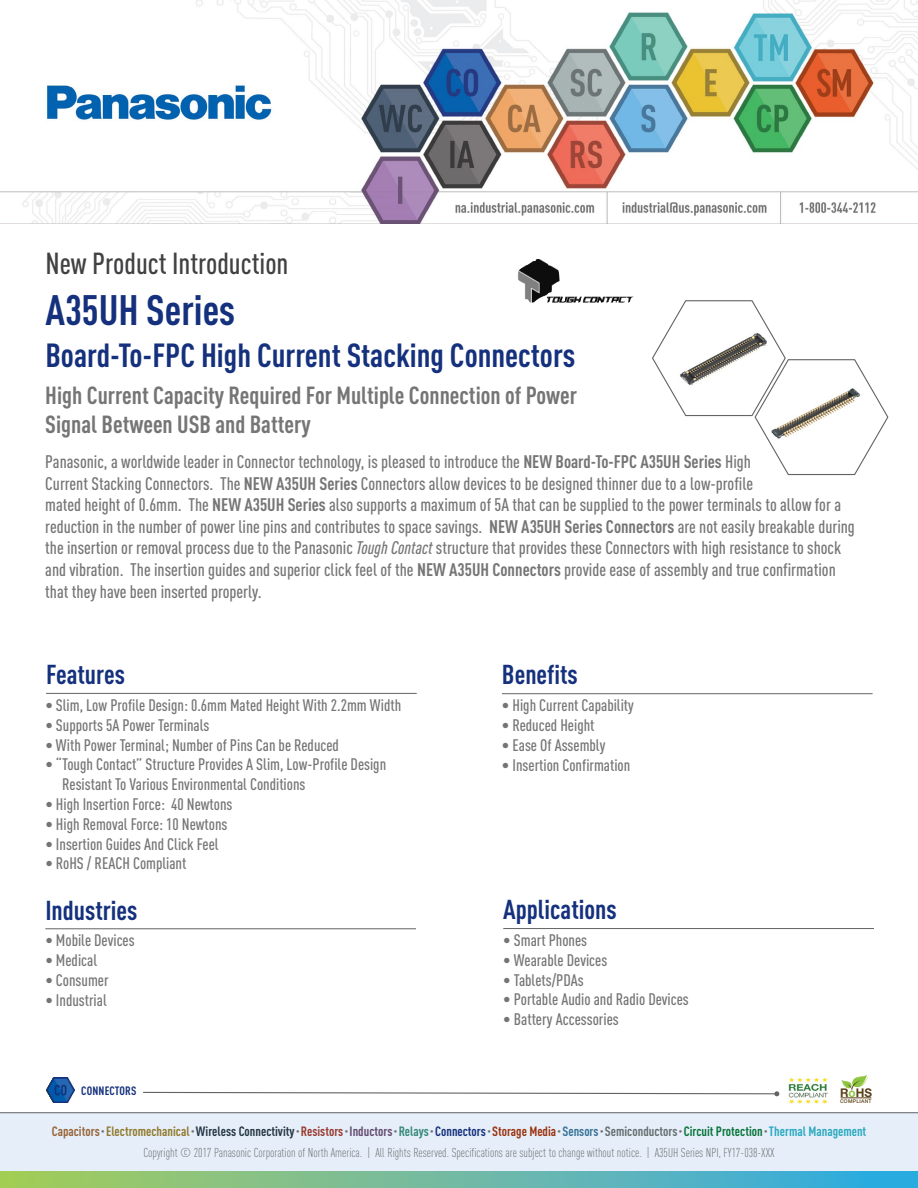
<style>
.page{position:relative;width:918px;height:1188px;background:#fff}
.page>*{position:absolute;margin:0;border:0;box-sizing:border-box;transform-origin:0 0}
.t1{font:700 condensed 42px "DINOT";color:#15317d}
.t2{font:700 condensed 33px "DINOT";color:#15317d}
.t3{font:500 condensed 30px "DINOT";color:#414042}
.t4{font:700 condensed 27px "DINOT";color:#15317d}
.t5{font:700 condensed 24.45px/29.4px "DINOT";color:#767575}
.t6{font:500 condensed 18px/21.6px "DINOT";color:#767575}
.t7{font:500 condensed 16.5px/19.8px "DINOT";color:#767575}
.t8{font:700 condensed 13.35px "DINOT";color:#253645}
.t9{font:300 condensed 12.75px "DINOT";color:#636466}
.t10{font:700 condensed 12px "DINOT";letter-spacing:.01em;color:#15317d}
.t11{font:700 12px "Helvetica Neue";color:#5a4017}
.t12{font:500 5.1px "Helvetica Neue";letter-spacing:.05em;color:#5a4017}
.s1{font-weight:700}
.s2{font-style:italic}
.s3{color:#8cc640}
.s4{color:#986539}
.s5{font-size:7.8px;color:#737577}
.s6{color:#927a2e}
.s7{color:#983a30}
.s8{color:#644a6f}
.s9{color:#37897a}
.s10{color:#15317d}
.s11{color:#9a330f}
.s12{color:#387298}
.s13{color:#656f6f}
.s14{color:#09743b}
.s15{color:#2aa9bf}
</style>
<div class="page">
<img style="left:0;top:0;width:918px;height:223px">
<hr style="left:46px;top:693px;width:371px;height:1px;background:#636466">
<hr style="left:503px;top:928px;width:371px;height:1px;background:#636466">
<hr style="left:45px;top:928px;width:371px;height:1px;background:#636466">
<hr style="left:502px;top:693px;width:371px;height:1px;background:#636466">
<svg style="left:143px;top:1091px;width:636px;height:5px"></svg>
<img style="left:46px;top:1078px;width:28px;height:24px">
<div style="left:0;top:1113px;width:918px;height:75px;background:#e6eff9"></div>
<div style="left:0;top:1172px;width:918px;height:16px;background:linear-gradient(to right,#aacc5b,#30a9e9)"></div>
<hr style="left:0;top:1112px;width:918px;height:1px;background:#636466">
<svg style="left:842px;top:1074px;width:26px;height:18px"></svg>
<hr style="left:841px;top:1098px;width:30px;height:1px;background:#5a401a">
<img style="left:788px;top:1077px;width:40px;height:27px">
<img style="left:517px;top:259px;width:117px;height:44px">
<svg style="left:652px;top:300px;width:237px;height:176px"></svg>
<img style="left:759px;top:364px;width:125px;height:108px">
<img style="left:657px;top:304px;width:125px;height:108px">
<h3 class="t3" style="left:45px;top:246px;width:245px">New Product Introduction</h3>
<h1 class="t1" style="left:45px;top:285px;width:191px">A35UH Series</h1>
<h2 class="t2" style="left:45px;top:335px;width:531px">Board-To-FPC High Current Stacking Connectors</h2>
<h3 class="t5" style="left:45px;top:380px;width:533px">High Current Capacity Required For Multiple Connection of Power<br>Signal Between USB and Battery</h3>
<p class="t6" style="left:45px;top:451px;width:811px">Panasonic, a worldwide leader in Connector technology, is pleased to introduce the <span class="s1">NEW Board-To-FPC A35UH Series</span> High<br>Current Stacking Connectors. The <span class="s1">NEW A35UH Series</span> Connectors allow devices to be designed thinner due to a low-profile<br>mated height of 0.6mm. The <span class="s1">NEW A35UH Series</span> also supports a maximum of 5A that can be supplied to the power terminals to allow for a reduction in the number of power line pins and contributes to space savings. <span class="s1">NEW A35UH Series Connectors</span> are not easily breakable during the insertion or removal process due to the Panasonic <span class="s2">Tough Contact</span> structure that provides these Connectors with high resistance to shock and vibration. The insertion guides and superior click feel of the <span class="s1">NEW A35UH Connectors</span> provide ease of assembly and true confirmation that they have been inserted properly.</p>
<h3 class="t4" style="left:46px;top:658px;width:80px">Features</h3>
<p class="t7" style="left:45px;top:695px;width:357px">• Slim, Low Profile Design: 0.6mm Mated Height With 2.2mm Width</p>
<p class="t7" style="left:45px;top:715px;width:166px">• Supports 5A Power Terminals</p>
<p class="t7" style="left:45px;top:735px;width:295px">• With Power Terminal; Number of Pins Can be Reduced</p>
<p class="t7" style="left:62px;top:754px;width:325px;text-indent:-17px">• “Tough Contact” Structure Provides A Slim, Low-Profile Design<br>Resistant To Various Environmental Conditions</p>
<p class="t7" style="left:45px;top:794px;width:189px">• High Insertion Force: 40 Newtons</p>
<p class="t7" style="left:45px;top:814px;width:184px">• High Removal Force: 10 Newtons</p>
<p class="t7" style="left:45px;top:834px;width:175px">• Insertion Guides And Click Feel</p>
<p class="t7" style="left:45px;top:853px;width:143px">• RoHS / REACH Compliant</p>
<h3 class="t4" style="left:502px;top:658px;width:77px">Benefits</h3>
<p class="t7" style="left:502px;top:695px;width:133px">• High Current Capability</p>
<p class="t7" style="left:502px;top:715px;width:94px">• Reduced Height</p>
<p class="t7" style="left:502px;top:735px;width:105px">• Ease Of Assembly</p>
<p class="t7" style="left:502px;top:755px;width:130px">• Insertion Confirmation</p>
<h3 class="t4" style="left:45px;top:894px;width:94px">Industries</h3>
<h3 class="t4" style="left:503px;top:893px;width:115px">Applications</h3>
<p class="t7" style="left:45px;top:930px;width:91px">• Mobile Devices</p>
<p class="t7" style="left:45px;top:950px;width:53px">• Medical</p>
<p class="t7" style="left:45px;top:970px;width:65px">• Consumer</p>
<p class="t7" style="left:45px;top:990px;width:63px">• Industrial</p>
<p class="t10" style="left:81px;top:1084px;width:57px">CONNECTORS</p>
<p class="t7" style="left:503px;top:930px;width:85px">• Smart Phones</p>
<p class="t7" style="left:503px;top:950px;width:105px">• Wearable Devices</p>
<p class="t7" style="left:503px;top:970px;width:82px">• Tablets/PDAs</p>
<p class="t7" style="left:503px;top:989px;width:187px">• Portable Audio and Radio Devices</p>
<p class="t7" style="left:503px;top:1009px;width:117px">• Battery Accessories</p>
<p class="t11" style="left:840px;top:1085px;width:33px">R<span class="s3">o</span>HS</p>
<p class="t12" style="left:840px;top:1098px;width:33px">COMPLIANT</p>
<p class="t8" style="left:52px;top:1123px;width:816px"><span class="s4">Capacitors</span> <span class="s5">•</span> <span class="s6">Electromechanical</span> <span class="s5">•</span> Wireless Connectivity <span class="s5">•</span> <span class="s7">Resistors</span> <span class="s5">•</span> <span class="s8">Inductors</span> <span class="s5">•</span> <span class="s9">Relays</span> <span class="s5">•</span> <span class="s10">Connectors</span> <span class="s5">•</span> <span class="s11">Storage Media</span> <span class="s5">•</span> <span class="s12">Sensors</span> <span class="s5">•</span> <span class="s13">Semiconductors</span> <span class="s5">•</span> <span class="s14">Circuit Protection</span> <span class="s5">•</span> <span class="s15">Thermal Management</span></p>
<p class="t9" style="left:143px;top:1145px;width:633px">Copyright © 2017 Panasonic Corporation of North America. | All Rights Reserved. Specifications are subject to change without notice. | A35UH Series NPI, FY17-038-XXX</p>
<p class="t9" style="left:117px;top:1145px;width:685px">Copyright © 2017 Panasonic Corporation of N rth America. | All Rights eserved. Specifications re subject to change without notice. | Soft PGS IGBT EYG-S Series NPI, FY16-075-XXX</p>
</div>
